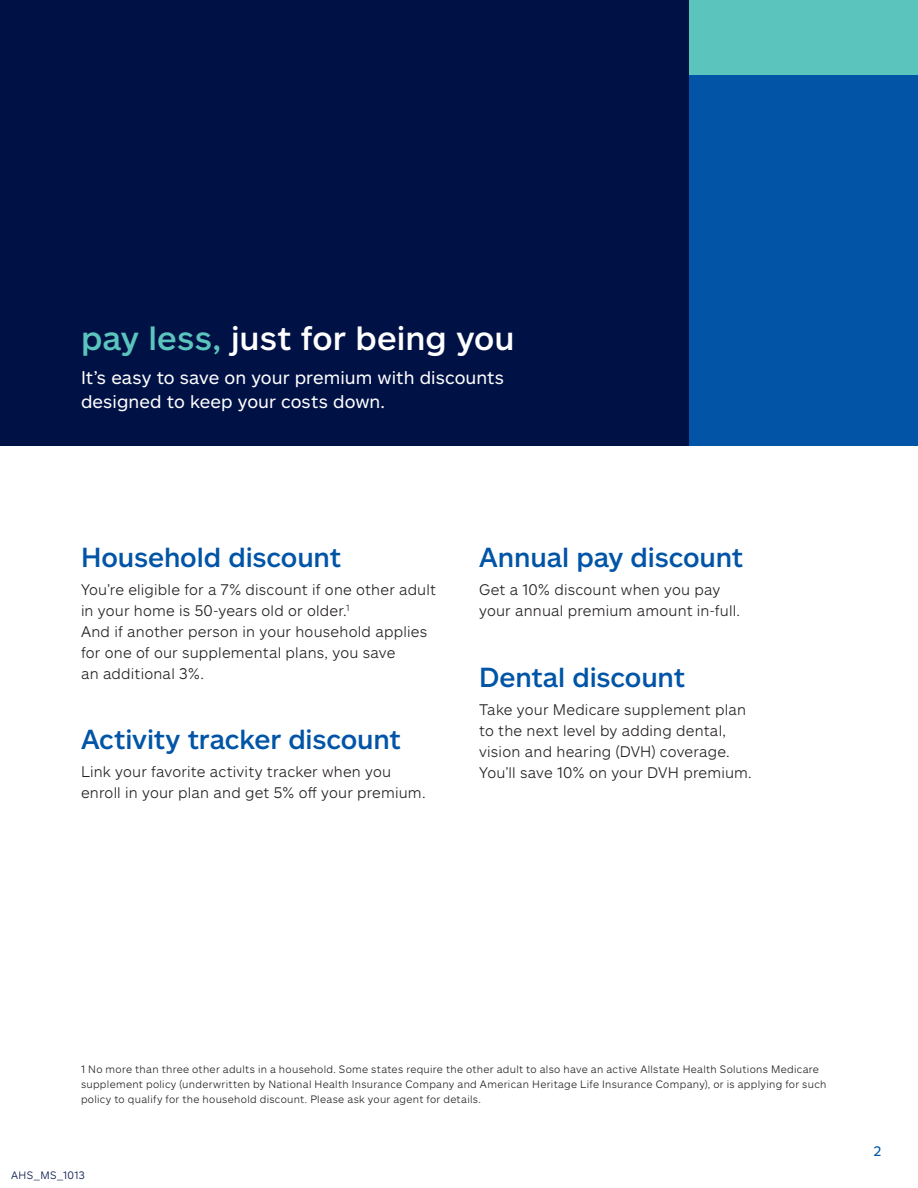
<style>
.page{position:relative;width:918px;height:1188px;background:#fff}
.page>*{position:absolute;margin:0;border:0;box-sizing:border-box;transform-origin:0 0}
.t1{font:500 33px "Allstate Sans";letter-spacing:.005em;color:#fff}
.t2{font:500 27px "Allstate Sans";letter-spacing:-.005em;color:#0154a6}
.t3{font:18px/24px "Allstate Sans";color:#fff}
.t4{font:300 15px/21px "Allstate Sans";letter-spacing:.015em;color:#231f20}
.t5{font:13.5px "Allstate Sans";color:#0154a6}
.t6{font:300 10.5px/15px "Allstate Sans";letter-spacing:.03em;color:#231f20}
.t7{font:300 10.5px "Allstate Sans";letter-spacing:.025em;color:#001145}
.s1{color:#5ac4bd}
</style>
<div class="page">
<div style="left:0;top:0;width:918px;height:446px;background:#001145"></div>
<div style="left:689px;top:74px;width:229px;height:372px;background:#0154a6"></div>
<div style="left:689px;top:0;width:229px;height:74px;background:#5ac4bd"></div>
<p class="t1" style="left:81px;top:317px;width:435px"><span class="s1">pay less,</span> just for being you</p>
<p class="t3" style="left:81px;top:365px;width:425px">It’s easy to save on your premium with discounts designed to keep your costs down.</p>
<p class="t2" style="left:81px;top:540px;width:262px">Household discount</p>
<p class="t4" style="left:81px;top:578px;width:356px">You’re eligible for a 7% discount if one other adult in your home is 50-years old or older.<sup>1<br></sup>And if another person in your household applies for one of our supplemental plans, you save<br>an additional 3%.</p>
<p class="t2" style="left:81px;top:722px;width:321px">Activity tracker discount</p>
<p class="t4" style="left:81px;top:761px;width:346px">Link your favorite activity tracker when you enroll in your plan and get 5% off your premium.</p>
<p class="t2" style="left:479px;top:540px;width:265px">Annual pay discount</p>
<p class="t4" style="left:479px;top:578px;width:262px">Get a 10% discount when you pay your annual premium amount in-full.</p>
<p class="t2" style="left:479px;top:660px;width:207px">Dental discount</p>
<p class="t4" style="left:479px;top:698px;width:274px">Take your Medicare supplement plan to the next level by adding dental, vision and hearing (DVH) coverage.<br>You’ll save 10% on your DVH premium.</p>
<p class="t6" style="left:81px;top:1062px;width:747px">1 No more than three other adults in a household. Some states require the other adult to also have an active Allstate Health Solutions Medicare supplement policy (underwritten by National Health Insurance Company and American Heritage Life Insurance Company), or is applying for such policy to qualify for the household discount. Please ask your agent for details.</p>
<p class="t7" style="left:11px;top:1168px;width:75px">AHS_MS_1013</p>
<p class="t5" style="left:874px;top:1142px;width:9px">2</p>
</div>
